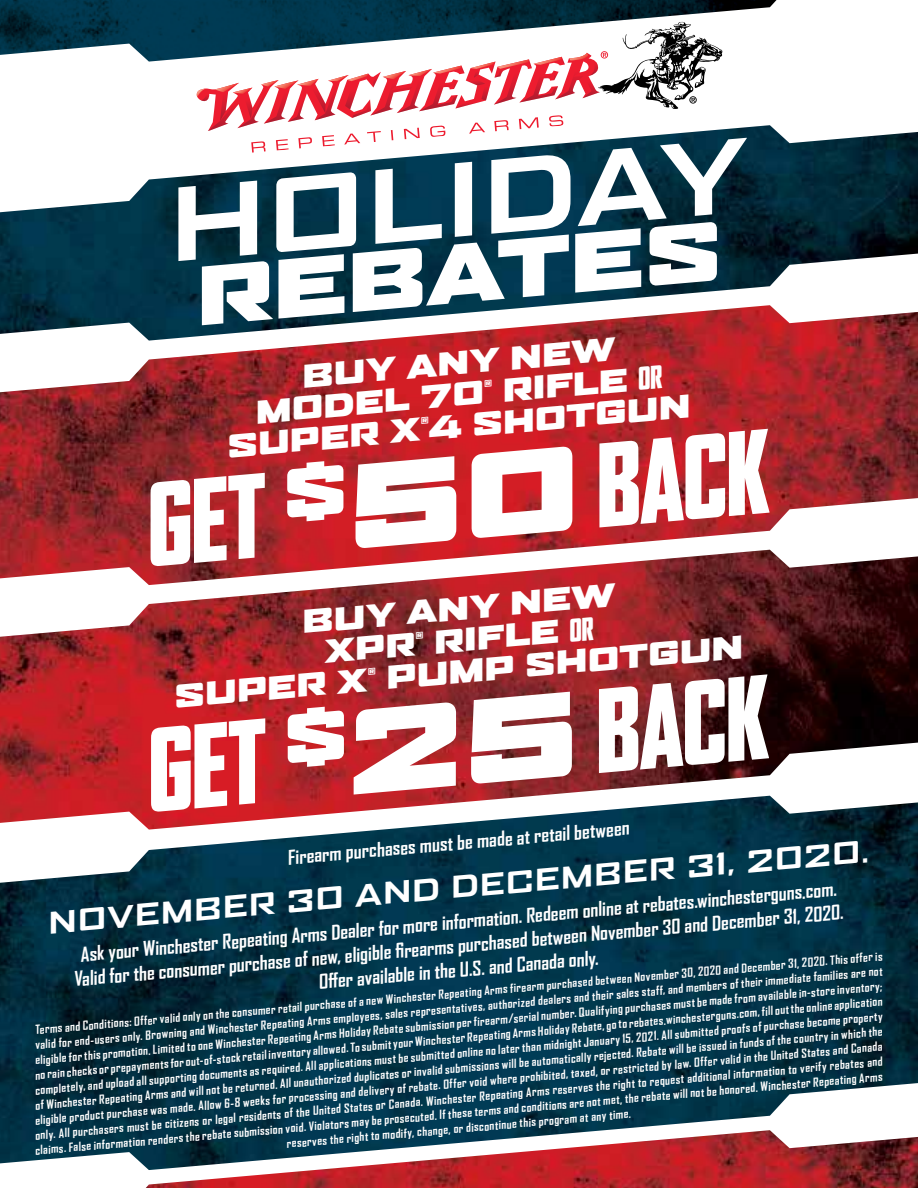
<style>
.page{position:relative;width:918px;height:1188px;background:#fff}
.page>*{position:absolute;margin:0;border:0;box-sizing:border-box;transform-origin:0 0}
.t1{font:900 condensed 109.5px "Agency FB";color:#fff}
.t2{font:700 expanded 96px "Agency FB";color:#fff}
.t3{font:900 expanded 76.5px "Agency FB";color:#fff}
.t4{font:900 expanded 30px/31.5px "Agency FB";color:#fff}
.t5{font:700 expanded 28.5px "Agency FB";color:#fff}
.t6{font:700 19.5px/24px "Agency FB";color:#fff;text-align:center}
.t7{font:700 12px "Agency FB";color:#fff}
.s1{font-stretch:condensed}
.s2{font-stretch:expanded}
</style>
<div class="page">
<img style="left:0;top:0;width:777px;height:62px">
<img style="left:146px;top:1170px;width:772px;height:18px">
<svg style="left:197px;top:22px;width:526px;height:103px"></svg>
<img style="left:0;top:125px;width:918px;height:180px">
<img style="left:0;top:305px;width:918px;height:245px">
<img style="left:0;top:550px;width:918px;height:246px">
<img style="left:0;top:796px;width:918px;height:374px">
<svg style="left:485px;top:380px;width:7px;height:7px"></svg>
<svg style="left:421px;top:417px;width:7px;height:7px"></svg>
<svg style="left:416px;top:631px;width:7px;height:8px"></svg>
<svg style="left:368px;top:667px;width:7px;height:8px"></svg>
<h2 class="t2" style="left:161px;top:170px;width:585px;rotate:-5deg">HOLIDAY</h2>
<h3 class="t3" style="left:190px;top:253px;width:529px;rotate:-5deg">REBATES</h3>
<h3 class="t4" style="left:251px;top:366px;width:366px;text-indent:50px;rotate:-5deg">BUY ANY NEW<br>MODEL 70</h3>
<h3 class="t4" style="left:222px;top:400px;width:466px;text-indent:279px;rotate:-5deg">RIFLE <span class="s1">OR<br></span>SUPER X 4 SHOTGUN</h3>
<h1 class="t1" style="left:139px;top:462px;width:625px;rotate:-5deg">GET <sup>$</sup><span class="s2">50</span> BACK</h1>
<h3 class="t4" style="left:319px;top:605px;width:297px;text-indent:-19px;rotate:-5deg">BUY ANY NEW<br>XPR</h3>
<h3 class="t4" style="left:432px;top:627px;width:162px;rotate:-5deg">RIFLE <span class="s1">OR</span></h3>
<h3 class="t4" style="left:384px;top:663px;width:360px;rotate:-5deg">PUMP SHOTGUN</h3>
<h3 class="t4" style="left:172px;top:681px;width:195px;rotate:-5deg">SUPER X</h3>
<h1 class="t1" style="left:140px;top:708px;width:624px;rotate:-5deg">GET <sup>$</sup><span class="s2">25</span> BACK</h1>
<h3 class="t6" style="left:286px;top:846px;width:345px;rotate:-5deg">Firearm purchases must be made at retail between</h3>
<h3 class="t5" style="left:46px;top:906px;width:826px;rotate:-5deg">NOVEMBER 30 AND DECEMBER 31, 2020.</h3>
<p class="t6" style="left:71px;top:944px;width:774px;rotate:-5deg">Ask your Winchester Repeating Arms Dealer for more information. Redeem online at rebates.winchesterguns.com.<br>Valid for the consumer purchase of new, eligible fi rearms purchased between November 30 and December 31, 2020.<br>Off er available in the U.S. and Canada only.</p>
<p class="t7" style="left:34px;top:1023px;width:852px;rotate:-5deg">Terms and Conditions: Offer valid only on the consumer retail purchase of a new Winchester Repeating Arms firearm purchased between November 30, 2020 and December 31, 2020. This offer is</p>
<p class="t7" style="left:34px;top:1038px;width:852px;rotate:-5deg">valid for end-users only. Browning and Winchester Repeating Arms employees, sales representatives, authorized dealers and their sales staff, and members of their immediate families are not</p>
<p class="t7" style="left:34px;top:1053px;width:852px;rotate:-5deg">eligible for this promotion. Limited to one Winchester Repeating Arms Holiday Rebate submission per firearm/serial number. Qualifying purchases must be made from available in-store inventory;</p>
<p class="t7" style="left:34px;top:1068px;width:852px;rotate:-5deg">no rain checks or prepayments for out-of-stock retail inventory allowed. To submit your Winchester Repeating Arms Holiday Rebate, go to rebates.winchesterguns.com, fill out the online application</p>
<p class="t7" style="left:34px;top:1083px;width:852px;rotate:-5deg">completely, and upload all supporting documents as required. All applications must be submitted online no later than midnight January 15, 2021. All submitted proofs of purchase become property</p>
<p class="t7" style="left:34px;top:1098px;width:852px;rotate:-5deg">of Winchester Repeating Arms and will not be returned. All unauthorized duplicates or invalid submissions will be automatically rejected. Rebate will be issued in funds of the country in which the</p>
<p class="t7" style="left:34px;top:1113px;width:852px;rotate:-5deg">eligible product purchase was made. Allow 6-8 weeks for processing and delivery of rebate. Offer void where prohibited, taxed, or restricted by law. Offer valid in the United States and Canada</p>
<p class="t7" style="left:34px;top:1128px;width:852px;rotate:-5deg">only. All purchasers must be citizens or legal residents of the United States or Canada. Winchester Repeating Arms reserves the right to request additional information to verify rebates and</p>
<p class="t7" style="left:34px;top:1143px;width:852px;rotate:-5deg">claims. False information renders the rebate submission void. Violators may be prosecuted. If these terms and conditions are not met, the rebate will not be honored. Winchester Repeating Arms</p>
<p class="t7" style="left:286px;top:1136px;width:347px;rotate:-5deg">reserves the right to modify, change, or discontinue this program at any time.</p>
</div>
